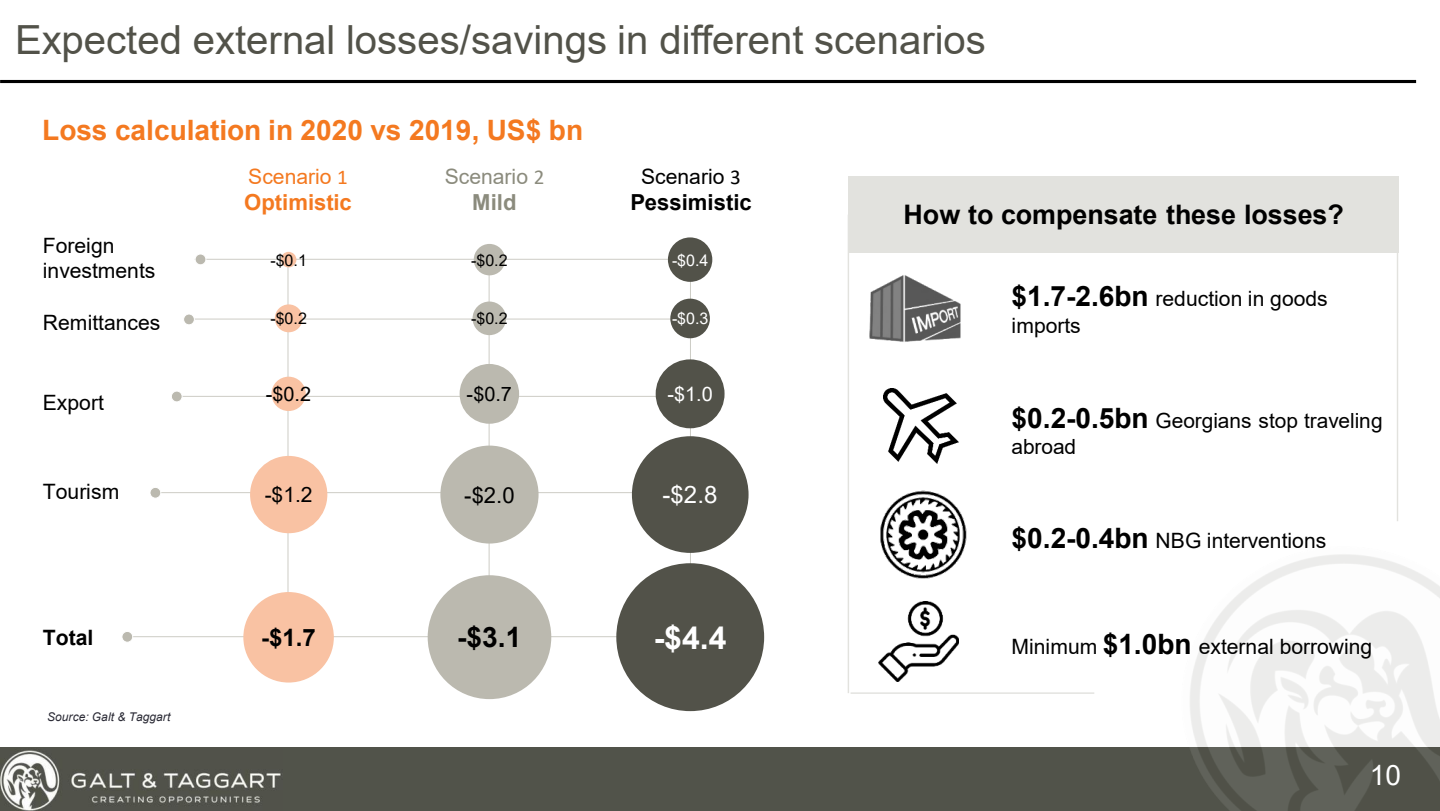
<style>
.page{position:relative;width:1440px;height:811px;background:#fff}
.page>*{position:absolute;margin:0;border:0;box-sizing:border-box;transform-origin:0 0}
.t1{font:40.2px "Arial";color:#525249}
.t2{font:700 32px "Arial";color:#fff}
.t3{font:700 28.2px "Arial";color:#000}
.t4{font:700 28px "Arial";color:#f47920}
.t5{font:28px "Arial";color:#fff}
.t6{font:700 26.8px "Arial";color:#000}
.t7{font:700 24px "Arial";color:#000}
.t8{font:24px "Arial";color:#fff}
.t9{font:700 22px "Arial";color:#000}
.t10{font:700 22px "Arial";color:#f47920}
.t11{font:22px "Arial";color:#000}
.t12{font:700 22px "Arial";color:#8b8b7d}
.t13{font:21.2px/25px "Arial";color:#000}
.t14{font:21.2px "Arial";color:#f47920}
.t15{font:21.2px "Arial";color:#8b8b7d}
.t16{font:700 21.2px "Arial";color:#000}
.t17{font:21px "Arial";letter-spacing:-.005em;color:#000}
.t18{font:20.8px "Arial";letter-spacing:-.005em;color:#000}
.t19{font:20px "Arial";color:#000}
.t20{font:20px "Arial";color:#fff}
.t21{font:16px "Arial";color:#000}
.t22{font:16px "Arial";color:#fff}
.t23{font:italic 12px "Arial";letter-spacing:.005em;color:#292934}
.s1{font-family:"Calibri"}
.s2{font-weight:700;font-size:28px}
.s3{font-weight:700;font-size:28.2px}
</style>
<div class="page">
<div style="left:0;top:748px;width:1440px;height:63px;background:#51534a"></div>
<img style="left:1176px;top:554px;width:264px;height:257px">
<img style="left:0;top:750px;width:281px;height:61px">
<hr style="left:288px;top:258px;width:1px;height:388px;background:#cdccc5">
<hr style="left:489px;top:259px;width:1px;height:388px;background:#cdccc5">
<hr style="left:690px;top:258px;width:1px;height:388px;background:#cdccc5">
<hr style="left:132px;top:636px;width:615px;height:1px;background:#cdccc5">
<hr style="left:154px;top:492px;width:562px;height:1px;background:#cdccc5">
<hr style="left:174px;top:396px;width:540px;height:1px;background:#cdccc5">
<hr style="left:184px;top:319px;width:518px;height:1px;background:#cdccc5">
<hr style="left:195px;top:259px;width:506px;height:1px;background:#cdccc5">
<div style="left:195px;top:254px;width:11px;height:11px;background:#bbb9af;border-radius:50%"></div>
<div style="left:195px;top:254px;width:11px;height:11px;border:1px solid #fff;border-radius:50%"></div>
<div style="left:184px;top:314px;width:10px;height:11px;background:#bbb9af;border-radius:50%"></div>
<div style="left:183px;top:314px;width:12px;height:11px;border:1px solid #fff;border-radius:50%"></div>
<div style="left:171px;top:391px;width:11px;height:11px;background:#bbb9af;border-radius:50%"></div>
<div style="left:171px;top:391px;width:11px;height:11px;border:1px solid #fff;border-radius:50%"></div>
<div style="left:150px;top:487px;width:11px;height:11px;background:#bbb9af;border-radius:50%"></div>
<div style="left:150px;top:487px;width:11px;height:11px;border:1px solid #fff;border-radius:50%"></div>
<div style="left:122px;top:631px;width:11px;height:11px;background:#bbb9af;border-radius:50%"></div>
<div style="left:122px;top:631px;width:11px;height:11px;border:1px solid #fff;border-radius:50%"></div>
<div style="left:848px;top:176px;width:551px;height:77px;background:#e2e2de"></div>
<img style="left:869px;top:275px;width:92px;height:67px">
<img style="left:880px;top:491px;width:87px;height:87px">
<img style="left:878px;top:601px;width:80px;height:80px">
<hr style="left:848px;top:215px;width:1px;height:478px;background:#e2e2de">
<hr style="left:1397px;top:247px;width:1px;height:274px;background:#e2e2de">
<hr style="left:851px;top:692px;width:243px;height:2px;background:#e2e2de">
<img style="left:883px;top:389px;width:75px;height:75px">
<hr style="left:0;top:80px;width:1416px;height:3px;background:#000">
<div style="left:250px;top:456px;width:77px;height:77px;background:#f9c2a3;border-radius:50%"></div>
<div style="left:275px;top:304px;width:28px;height:28px;background:#f9c2a3;border-radius:50%"></div>
<div style="left:271px;top:377px;width:35px;height:34px;background:#f9c2a3;border-radius:50%"></div>
<div style="left:281px;top:252px;width:15px;height:15px;background:#f9c2a3;border-radius:50%"></div>
<div style="left:243px;top:592px;width:91px;height:90px;background:#f9c2a3;border-radius:50%"></div>
<div style="left:440px;top:445px;width:99px;height:98px;background:#bbb9af;border-radius:50%"></div>
<div style="left:473px;top:301px;width:33px;height:34px;background:#bbb9af;border-radius:50%"></div>
<div style="left:460px;top:364px;width:59px;height:60px;background:#bbb9af;border-radius:50%"></div>
<div style="left:474px;top:244px;width:31px;height:31px;background:#bbb9af;border-radius:50%"></div>
<div style="left:428px;top:575px;width:123px;height:124px;background:#bbb9af;border-radius:50%"></div>
<div style="left:632px;top:436px;width:117px;height:117px;background:#525249;border-radius:50%"></div>
<div style="left:670px;top:299px;width:40px;height:39px;background:#525249;border-radius:50%"></div>
<div style="left:656px;top:359px;width:69px;height:69px;background:#525249;border-radius:50%"></div>
<div style="left:668px;top:237px;width:44px;height:45px;background:#525249;border-radius:50%"></div>
<div style="left:616px;top:563px;width:148px;height:148px;background:#525249;border-radius:50%"></div>
<h1 class="t1" style="left:15px;top:12px;width:972px">Expected external losses/savings in different scenarios</h1>
<h3 class="t4" style="left:42px;top:111px;width:542px">Loss calculation in 2020 vs 2019, US$ bn</h3>
<p class="t14" style="left:248px;top:161px;width:101px">Scenario <span class="s1">1</span></p>
<p class="t10" style="left:244px;top:186px;width:109px">Optimistic</p>
<p class="t15" style="left:445px;top:161px;width:101px">Scenario <span class="s1">2</span></p>
<p class="t12" style="left:472px;top:186px;width:46px">Mild</p>
<p class="t13" style="left:641px;top:163px;width:101px">Scenario <span class="s1">3</span></p>
<p class="t9" style="left:630px;top:186px;width:123px">Pessimistic</p>
<p class="t6" style="left:904px;top:196px;width:442px">How to compensate these losses?</p>
<p class="t13" style="left:43px;top:233px;width:114px">Foreign investments</p>
<p class="t13" style="left:43px;top:310px;width:119px">Remittances</p>
<p class="t21" style="left:270px;top:249px;width:38px">-$0.1</p>
<p class="t21" style="left:270px;top:308px;width:38px">-$0.2</p>
<p class="t21" style="left:471px;top:249px;width:38px">-$0.2</p>
<p class="t21" style="left:471px;top:308px;width:38px">-$0.2</p>
<p class="t22" style="left:672px;top:249px;width:38px">-$0.4</p>
<p class="t22" style="left:672px;top:308px;width:38px">-$0.3</p>
<p class="t13" style="left:1012px;top:285px;width:318px;line-height:26.8px"><span class="s2">$1.7-2.6bn</span> reduction in goods imports</p>
<p class="t13" style="left:43px;top:389px;width:63px">Export</p>
<p class="t19" style="left:266px;top:380px;width:47px">-$0.2</p>
<p class="t19" style="left:467px;top:380px;width:47px">-$0.7</p>
<p class="t20" style="left:667px;top:380px;width:47px">-$1.0</p>
<p class="t18" style="left:1012px;top:406px;width:373px"><span class="s2">$0.2-0.5bn</span> Georgians stop traveling</p>
<p class="t17" style="left:1012px;top:432px;width:66px">abroad</p>
<p class="t13" style="left:43px;top:479px;width:78px">Tourism</p>
<p class="t13" style="left:265px;top:482px;width:49px">-$1.2</p>
<p class="t11" style="left:464px;top:480px;width:52px">-$2.0</p>
<p class="t8" style="left:663px;top:478px;width:56px">-$2.8</p>
<p class="t13" style="left:1012px;top:527px;width:316px"><span class="s3">$0.2-0.4bn</span> NBG interventions</p>
<p class="t16" style="left:43px;top:622px;width:52px">Total</p>
<p class="t7" style="left:261px;top:621px;width:56px">-$1.7</p>
<h3 class="t3" style="left:457px;top:617px;width:66px">-$3.1</h3>
<h2 class="t2" style="left:654px;top:615px;width:74px">-$4.4</h2>
<p class="t13" style="left:1012px;top:633px;width:362px">Minimum <span class="s2">$1.0bn</span> external borrowing</p>
<p class="t23" style="left:47px;top:708px;width:125px">Source: Galt &amp; Taggart</p>
<h3 class="t5" style="left:1370px;top:756px;width:33px">10</h3>
</div>
